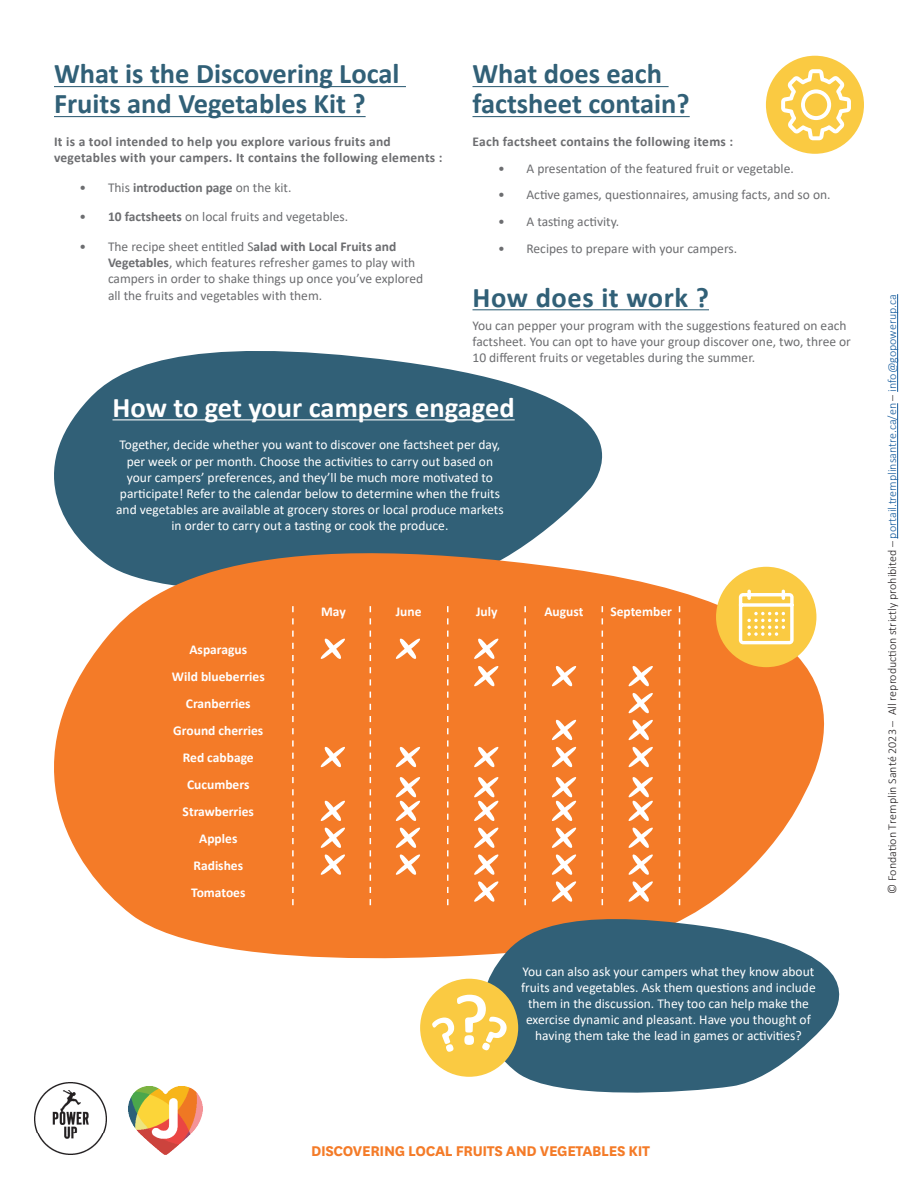
<style>
.page{position:relative;width:918px;height:1188px;background:#fff}
.page>*{position:absolute;margin:0;border:0;box-sizing:border-box;transform-origin:0 0}
.t1{font:71.85px "Calibri";color:#fff;scale:1.07 1}
.t2{font:700 28.5px/30px "Calibri";color:#316077}
.t3{font:700 28.5px "Calibri";color:#fff}
.t4{font:700 28.5px "Calibri";letter-spacing:.02em;color:#316077}
.t5{font:700 16.5px "National";letter-spacing:-.02em;color:#f47b28}
.t6{font:13.5px/16.2px "Calibri";color:#fff;text-align:center}
.t7{font:13.5px/16.2px "Calibri";color:#6c6d70}
.t8{font:700 13.5px/16.2px "Calibri";letter-spacing:.02em;color:#6c6d70}
.t9{font:700 13.5px/26.8px "Calibri";color:#fff;text-align:center}
.t10{font:700 13.5px "Calibri";color:#6c6d70}
.t11{font:300 12px "Calibri";color:#231f20}
.s1{font-weight:400}
.s2{font-weight:700}
.s3{color:#175d9e}
</style>
<div class="page">
<hr style="left:897px;top:403px;width:1px;height:136px;background:#175d9e">
<hr style="left:897px;top:294px;width:1px;height:98px;background:#175d9e">
<svg style="left:54px;top:351px;width:549px;height:172px;background:#4f778b"></svg>
<svg style="left:54px;top:523px;width:845px;height:436px;fill:#f47b28"></svg>
<svg style="left:461px;top:905px;width:398px;height:188px;fill:#316077"></svg>
<svg style="left:370px;top:606px;width:1px;height:299px"></svg>
<svg style="left:292px;top:606px;width:2px;height:299px"></svg>
<svg style="left:447px;top:606px;width:1px;height:299px"></svg>
<svg style="left:524px;top:606px;width:2px;height:299px"></svg>
<svg style="left:602px;top:606px;width:1px;height:299px"></svg>
<svg style="left:679px;top:606px;width:1px;height:299px"></svg>
<hr style="left:54px;top:86px;width:352px;height:1px;background:#316077">
<hr style="left:54px;top:116px;width:312px;height:1px;background:#316077">
<img style="left:106px;top:1086px;width:97px;height:69px">
<hr style="left:472px;top:86px;width:197px;height:1px;background:#316077">
<hr style="left:472px;top:116px;width:218px;height:1px;background:#316077">
<hr style="left:472px;top:309px;width:237px;height:1px;background:#316077">
<svg style="left:319px;top:637px;width:28px;height:24px"></svg>
<svg style="left:319px;top:745px;width:28px;height:24px"></svg>
<svg style="left:319px;top:799px;width:28px;height:78px"></svg>
<svg style="left:394px;top:637px;width:28px;height:24px"></svg>
<svg style="left:394px;top:745px;width:28px;height:24px"></svg>
<svg style="left:394px;top:775px;width:28px;height:102px"></svg>
<svg style="left:472px;top:637px;width:28px;height:51px"></svg>
<svg style="left:472px;top:745px;width:28px;height:24px"></svg>
<svg style="left:472px;top:775px;width:28px;height:129px"></svg>
<svg style="left:550px;top:664px;width:28px;height:24px"></svg>
<svg style="left:550px;top:718px;width:28px;height:51px"></svg>
<svg style="left:550px;top:775px;width:28px;height:129px"></svg>
<svg style="left:627px;top:664px;width:28px;height:105px"></svg>
<svg style="left:627px;top:775px;width:28px;height:129px"></svg>
<div style="left:716px;top:567px;width:100px;height:100px;background:#faca42;border-radius:50%"></div>
<svg style="left:739px;top:590px;width:55px;height:54px"></svg>
<div style="left:420px;top:979px;width:98px;height:98px;background:#faca42;border-radius:50%"></div>
<div style="left:766px;top:56px;width:98px;height:98px;background:#faca42;border-radius:50%"></div>
<svg style="left:781px;top:69px;width:70px;height:71px"></svg>
<hr style="left:112px;top:419px;width:403px;height:1px;background:#fff">
<img style="left:34px;top:1083px;width:72px;height:72px">
<h2 class="t2" style="left:54px;top:59px;width:347px">What is the Discovering Local<br>Fruits and Vegetables Kit ?</h2>
<p class="t8" style="left:54px;top:133px;width:390px">It is a tool intended to help you explore various fruits and vegetables with your campers. It contains the following elements :</p>
<p class="t10" style="left:80px;top:178px;width:213px"><span class="s1">• This</span> introduction page <span class="s1">on the kit.</span></p>
<p class="t7" style="left:80px;top:208px;width:270px">• <span class="s2">10 factsheets</span> on local fruits and vegetables.</p>
<p class="t7" style="left:108px;top:238px;width:317px;text-indent:-28px">• The recipe sheet entitled S<span class="s2">alad with Local Fruits and Vegetables</span>, which features refresher games to play with campers in order to shake things up once you’ve explored all the fruits and vegetables with them.</p>
<h2 class="t2" style="left:472px;top:59px;width:219px">What does each factsheet contain?</h2>
<p class="t8" style="left:472px;top:133px;width:262px">Each factsheet contains the following items :</p>
<p class="t7" style="left:498px;top:160px;width:297px">• A presentation of the featured fruit or vegetable.</p>
<p class="t7" style="left:498px;top:187px;width:334px">• Active games, questionnaires, amusing facts, and so on.</p>
<p class="t7" style="left:498px;top:213px;width:123px">• A tasting activity.</p>
<p class="t7" style="left:498px;top:240px;width:241px">• Recipes to prepare with your campers.</p>
<h2 class="t4" style="left:472px;top:277px;width:238px">How does it work ?</h2>
<p class="t7" style="left:472px;top:317px;width:380px">You can pepper your program with the suggestions featured on each factsheet. You can opt to have your group discover one, two, three or<br>10 different fruits or vegetables during the summer.</p>
<h2 class="t3" style="left:112px;top:387px;width:404px">How to get your campers engaged</h2>
<p class="t6" style="left:116px;top:436px;width:389px">Together, decide whether you want to discover one factsheet per day, per week or per month. Choose the activities to carry out based on your campers’ preferences, and they’ll be much more motivated to participate! Refer to the calendar below to determine when the fruits and vegetables are available at grocery stores or local produce markets in order to carry out a tasting or cook the produce.</p>
<p class="t9" style="left:189px;top:636px;width:59px">Asparagus</p>
<p class="t9" style="left:172px;top:663px;width:94px">Wild blueberries</p>
<p class="t9" style="left:186px;top:690px;width:66px">Cranberries</p>
<p class="t9" style="left:173px;top:717px;width:92px">Ground cherries</p>
<p class="t9" style="left:183px;top:744px;width:72px">Red cabbage</p>
<p class="t9" style="left:187px;top:771px;width:64px">Cucumbers</p>
<p class="t9" style="left:183px;top:798px;width:73px">Strawberries</p>
<p class="t9" style="left:191px;top:825px;width:56px">Apples<br>Radishes<br>Tomatoes</p>
<p class="t9" style="left:321px;top:598px;width:26px">May</p>
<p class="t9" style="left:396px;top:598px;width:27px">June</p>
<p class="t9" style="left:476px;top:598px;width:23px">July</p>
<p class="t9" style="left:544px;top:598px;width:40px">August</p>
<p class="t9" style="left:610px;top:598px;width:63px">September</p>
<h1 class="t1" style="left:453px;top:970px;width:35px">?</h1>
<p class="t6" style="left:521px;top:963px;width:296px">You can also ask your campers what they know about fruits and vegetables. Ask them questions and include them in the discussion. They too can help make the exercise dynamic and pleasant. Have you thought of</p>
<p class="t6" style="left:535px;top:1028px;width:268px">having them take the lead in games or activities?</p>
<p class="t11" style="left:885px;top:894px;width:601px;rotate:-90deg">© Fondation Tremplin Santé 2023 – All reproduction strictly prohibited – <span class="s3">portail.tremplinsantre.ca/en</span> – <span class="s3">info@gopowerup.ca</span></p>
<p class="t5" style="left:311px;top:1140px;width:341px">DISCOVERING LOCAL FRUITS AND VEGETABLES KIT</p>
</div>
